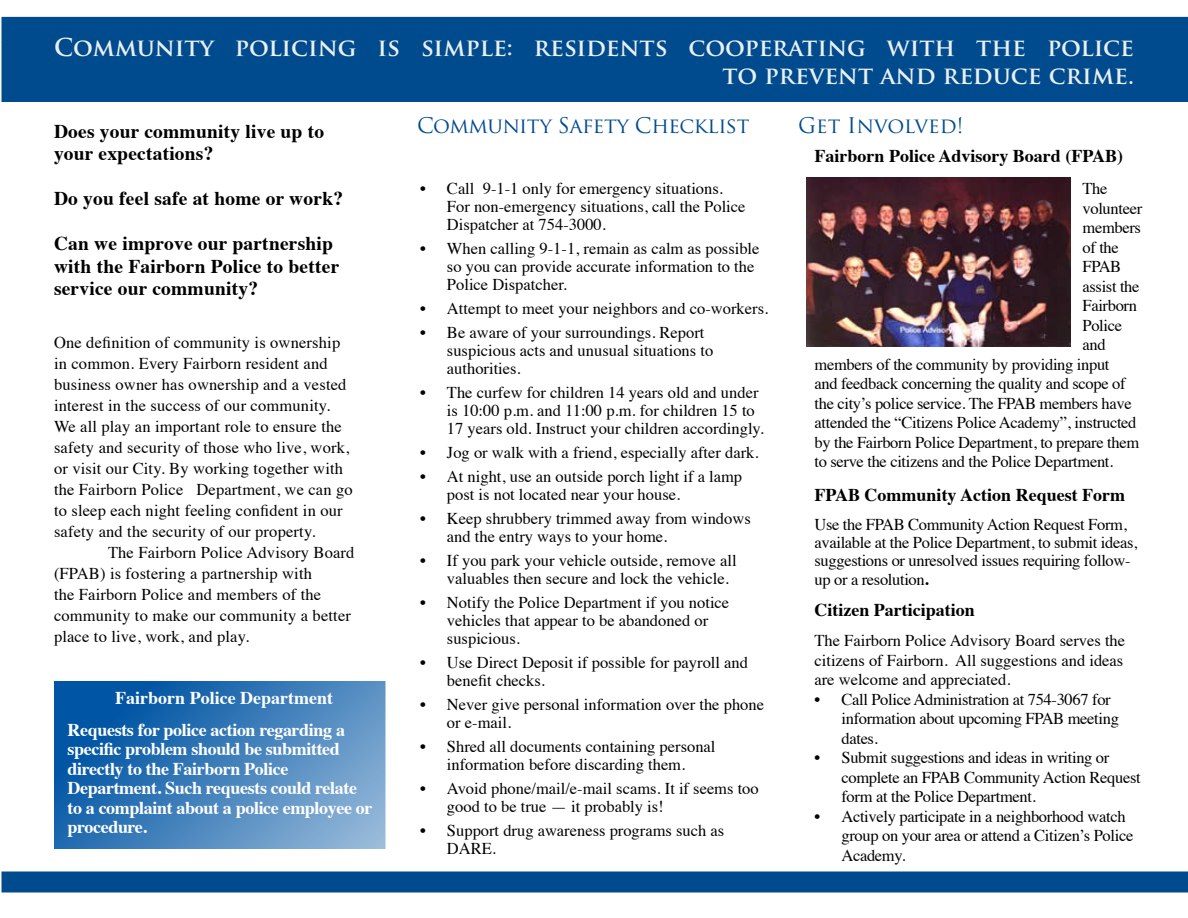
<style>
.page{position:relative;width:1188px;height:918px;background:#fff}
.page>*{position:absolute;margin:0;border:0;box-sizing:border-box;transform-origin:0 0}
.t1{font:700 24px/28.8px "Trajan Pro";color:#eaeff1;text-align:right}
.t2{font:21px "Trajan Pro";letter-spacing:-.02em;color:#004b8d}
.t3{font:21px "Trajan Pro";color:#004b8d}
.t4{font:700 19.5px/22.5px "Times";letter-spacing:.01em;color:#000}
.t5{font:700 18px/19.5px "Times";letter-spacing:-.02em;color:#fff}
.t6{font:700 18px "Times";color:#000}
.t7{font:16.5px/18px "Times";color:#000}
.t8{font:16.5px/19.5px "Times";letter-spacing:-.02em;color:#000}
.s1{font-weight:700}
</style>
<div class="page">
<div style="left:2px;top:872px;width:1186px;height:20px;background:#004b8d"></div>
<div style="left:2px;top:17px;width:1186px;height:85px;background:#004b8d"></div>
<svg style="left:54px;top:681px;width:332px;height:168px;background:#3e7eb9"></svg>
<img style="left:806px;top:177px;width:264px;height:169px">
<h1 class="t1" style="left:54px;top:33px;width:1081px">COMMUNITY POLICING IS SIMPLE: RESIDENTS COOPERATING WITH THE POLICE<br>TO PREVENT AND REDUCE CRIME.</h1>
<p class="t4" style="left:54px;top:118px;width:272px">Does your community live up to your expectations?</p>
<p class="t4" style="left:54px;top:185px;width:291px">Do you feel safe at home or work?</p>
<p class="t4" style="left:54px;top:230px;width:287px">Can we improve our partnership with the Fairborn Police to better service our community?</p>
<p class="t7" style="left:54px;top:330px;width:300px;line-height:21px">One definition of community is ownership in common. Every Fairborn resident and business owner has ownership and a vested interest in the success of our community.<br>We all play an important role to ensure the safety and security of those who live, work, or visit our City. By working together with the Fairborn Police Department, we can go to sleep each night feeling confident in our safety and the security of our property.</p>
<p class="t7" style="left:54px;top:541px;width:302px;line-height:21px;text-indent:54px">The Fairborn Police Advisory Board (FPAB) is fostering a partnership with<br>the Fairborn Police and members of the community to make our community a better place to live, work, and play.</p>
<p class="t2" style="left:417px;top:112px;width:334px">Community Safety Checklist</p>
<p class="t3" style="left:798px;top:112px;width:167px">Get Involved!</p>
<p class="t6" style="left:814px;top:139px;width:310px">Fairborn Police Advisory Board (FPAB)</p>
<p class="t7" style="left:1083px;top:178px;width:26px">The</p>
<p class="t8" style="left:1083px;top:197px;width:61px">volunteer</p>
<p class="t8" style="left:1083px;top:216px;width:60px">members</p>
<p class="t7" style="left:1083px;top:237px;width:38px">of the</p>
<p class="t7" style="left:1083px;top:256px;width:40px">FPAB</p>
<p class="t8" style="left:1083px;top:275px;width:59px">assist the</p>
<p class="t8" style="left:1083px;top:294px;width:56px">Fairborn</p>
<p class="t7" style="left:1083px;top:315px;width:41px">Police</p>
<p class="t7" style="left:1083px;top:334px;width:25px">and</p>
<p class="t8" style="left:815px;top:353px;width:297px">members of the community by providing input</p>
<p class="t8" style="left:815px;top:372px;width:313px">and feedback concerning the quality and scope of</p>
<p class="t8" style="left:815px;top:392px;width:319px">the city’s police service. The FPAB members have</p>
<p class="t8" style="left:815px;top:411px;width:324px">attended the “Citizens Police Academy”, instructed</p>
<p class="t8" style="left:815px;top:431px;width:326px">by the Fairborn Police Department, to prepare them</p>
<p class="t8" style="left:815px;top:451px;width:300px">to serve the citizens and the Police Department.</p>
<p class="t6" style="left:814px;top:478px;width:312px">FPAB Community Action Request Form</p>
<p class="t8" style="left:814px;top:514px;width:324px;line-height:18px">Use the FPAB Community Action Request Form, available at the Police Department, to submit ideas, suggestions or unresolved issues requiring follow-</p>
<p class="t8" style="left:814px;top:569px;width:116px">up or a resolution<span class="s1">.</span></p>
<p class="t6" style="left:814px;top:593px;width:162px">Citizen Participation</p>
<p class="t7" style="left:814px;top:629px;width:312px;line-height:19.5px;text-align:justify">The Fairborn Police Advisory Board serves the citizens of Fairborn. All suggestions and ideas are welcome and appreciated.</p>
<p class="t8" style="left:841px;top:688px;width:279px;text-indent:-27px">• Call Police Administration at 754-3067 for information about upcoming FPAB meeting dates.</p>
<p class="t8" style="left:841px;top:747px;width:301px;text-indent:-27px">• Submit suggestions and ideas in writing or complete an FPAB Community Action Request form at the Police Department.</p>
<p class="t8" style="left:841px;top:805px;width:293px;text-indent:-27px">• Actively participate in a neighborhood watch group on your area or attend a Citizen’s Police<br>Academy.</p>
<p class="t7" style="left:447px;top:178px;width:300px;text-indent:-27px">• Call 9-1-1 only for emergency situations.<br>For non-emergency situations, call the Police<br>Dispatcher at 754-3000.</p>
<p class="t7" style="left:447px;top:238px;width:314px;text-indent:-27px">• When calling 9-1-1, remain as calm as possible so you can provide accurate information to the<br>Police Dispatcher.</p>
<p class="t7" style="left:420px;top:298px;width:350px">• Attempt to meet your neighbors and co-workers.</p>
<p class="t7" style="left:447px;top:322px;width:268px;text-indent:-27px">• Be aware of your surroundings. Report suspicious acts and unusual situations to authorities.</p>
<p class="t7" style="left:447px;top:382px;width:318px;text-indent:-27px">• The curfew for children 14 years old and under is 10:00 p.m. and 11:00 p.m. for children 15 to<br>17 years old. Instruct your children accordingly.</p>
<p class="t7" style="left:420px;top:442px;width:340px">• Jog or walk with a friend, especially after dark.</p>
<p class="t7" style="left:447px;top:466px;width:297px;text-indent:-27px">• At night, use an outside porch light if a lamp post is not located near your house.</p>
<p class="t7" style="left:447px;top:508px;width:305px;text-indent:-27px">• Keep shrubbery trimmed away from windows and the entry ways to your home.</p>
<p class="t7" style="left:447px;top:550px;width:291px;text-indent:-27px">• If you park your vehicle outside, remove all valuables then secure and lock the vehicle.</p>
<p class="t7" style="left:447px;top:592px;width:284px;text-indent:-27px">• Notify the Police Department if you notice vehicles that appear to be abandoned or suspicious.</p>
<p class="t7" style="left:447px;top:652px;width:303px;text-indent:-27px">• Use Direct Deposit if possible for payroll and benefit checks.</p>
<p class="t7" style="left:447px;top:694px;width:319px;text-indent:-27px">• Never give personal information over the phone or e-mail.</p>
<p class="t7" style="left:420px;top:736px;width:297px;text-align:center">• Shred all documents containing personal information before discarding them.</p>
<p class="t7" style="left:447px;top:778px;width:313px;text-indent:-27px">• Avoid phone/mail/e-mail scams. It if seems too good to be true — it probably is!</p>
<p class="t7" style="left:447px;top:820px;width:279px;text-indent:-27px">• Support drug awareness programs such as<br>DARE.</p>
<p class="t5" style="left:68px;top:679px;width:279px;line-height:32.1px;text-indent:48px">Fairborn Police Department<br>Requests for police action regarding a</p>
<p class="t5" style="left:68px;top:737px;width:307px">specific problem should be submitted directly to the Fairborn Police<br>Department. Such requests could relate to a complaint about a police employee or procedure.</p>
</div>
